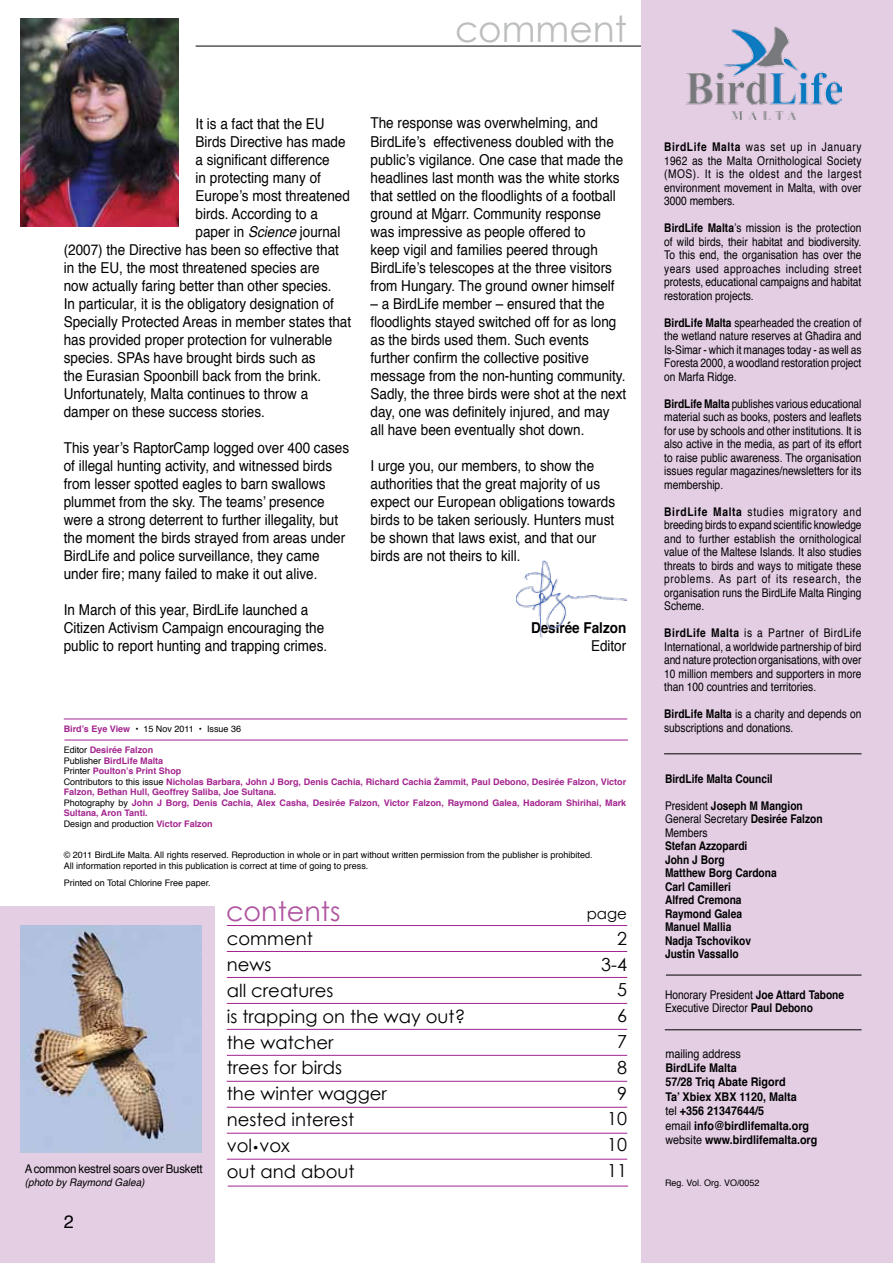
<style>
.page{position:relative;width:893px;height:1263px;background:#fff}
.page>*{position:absolute;margin:0;border:0;box-sizing:border-box;transform-origin:0 0}
.t1{font:36px "Century Gothic";color:#bcbec0}
.t2{font:27px "Century Gothic";color:#b055a0}
.t3{font:18px/25.8px "Century Gothic";color:#000}
.t4{font:18px "Helvetica";color:#000}
.t5{font:15px/18px "Helvetica";color:#000;scale:.9 1}
.t6{font:700 15px "Helvetica";color:#000;scale:.9 1}
.t7{font:15px "Century Gothic";color:#000}
.t8{font:12px/13.5px "Helvetica";color:#000;text-align:justify;scale:.85 1}
.t9{font:700 12px/13.5px "Helvetica";color:#000;scale:.85 1}
.t10{font:700 12px/14.4px "Helvetica";color:#000;scale:.9 1}
.t11{font:12px "Helvetica";color:#000;scale:.95 1}
.t12{font:12px "Helvetica";color:#000;scale:.9 1}
.t13{font:italic 10.5px "Helvetica";color:#000;scale:.95 1}
.t14{font:700 9px/10.5px "Helvetica";color:#a3238f}
.t15{font:9px/10.5px "Helvetica";color:#000}
.s1{font-style:italic}
.s2{font-weight:700;color:#a3238f}
.s3{font-weight:400;color:#000}
.s4{font-size:12px}
.s5{font-weight:700}
.s6{font-weight:400}
</style>
<div class="page">
<hr style="left:196px;top:46px;width:697px;height:1px;background:#000">
<div style="left:0;top:906px;width:215px;height:357px;background:#e4cee4"></div>
<div style="left:641px;top:0;width:252px;height:1263px;background:#e4cee4"></div>
<img style="left:686px;top:26px;width:156px;height:93px">
<hr style="left:665px;top:1029px;width:196px;height:1px;background:#000">
<hr style="left:64px;top:719px;width:563px;height:1px;background:#a3238f">
<hr style="left:64px;top:740px;width:564px;height:1px;background:#a3238f">
<hr style="left:664px;top:753px;width:197px;height:1px;background:#000">
<hr style="left:666px;top:975px;width:195px;height:1px;background:#000">
<img style="left:21px;top:19px;width:158px;height:207px">
<img style="left:20px;top:926px;width:182px;height:226px">
<img style="left:516px;top:560px;width:111px;height:77px">
<hr style="left:227px;top:925px;width:400px;height:1px;background:#a3238f">
<hr style="left:227px;top:977px;width:400px;height:1px;background:#a3238f">
<hr style="left:227px;top:1003px;width:400px;height:1px;background:#a3238f">
<hr style="left:227px;top:1029px;width:400px;height:1px;background:#a3238f">
<hr style="left:227px;top:1055px;width:400px;height:1px;background:#a3238f">
<hr style="left:227px;top:1081px;width:400px;height:1px;background:#a3238f">
<hr style="left:227px;top:1107px;width:400px;height:1px;background:#a3238f">
<hr style="left:227px;top:1133px;width:400px;height:1px;background:#a3238f">
<hr style="left:227px;top:1159px;width:400px;height:1px;background:#a3238f">
<hr style="left:227px;top:951px;width:400px;height:1px;background:#a3238f">
<hr style="left:228px;top:1186px;width:400px;height:1px;background:#a3238f">
<h1 class="t1" style="left:455px;top:7px;width:173px">comment</h1>
<p class="t5" style="left:196px;top:115px;width:145px">It is a fact that the EU</p>
<p class="t5" style="left:196px;top:133px;width:168px">Birds Directive has made</p>
<p class="t5" style="left:196px;top:151px;width:150px">a significant difference</p>
<p class="t5" style="left:196px;top:169px;width:141px">in protecting many of</p>
<p class="t5" style="left:196px;top:187px;width:173px">Europe’s most threatened</p>
<p class="t5" style="left:196px;top:205px;width:137px">birds. According to a</p>
<p class="t5" style="left:196px;top:223px;width:162px">paper in <span class="s1">Science</span> journal</p>
<p class="t5" style="left:64px;top:241px;width:307px">(2007) the Directive has been so effective that</p>
<p class="t5" style="left:64px;top:259px;width:286px">in the EU, the most threatened species are</p>
<p class="t5" style="left:64px;top:277px;width:299px">now actually faring better than other species.</p>
<p class="t5" style="left:64px;top:295px;width:302px">In particular, it is the obligatory designation of</p>
<p class="t5" style="left:64px;top:313px;width:321px">Specially Protected Areas in member states that</p>
<p class="t5" style="left:64px;top:331px;width:300px">has provided proper protection for vulnerable</p>
<p class="t5" style="left:64px;top:349px;width:281px">species. SPAs have brought birds such as</p>
<p class="t5" style="left:64px;top:367px;width:287px">the Eurasian Spoonbill back from the brink.</p>
<p class="t5" style="left:64px;top:385px;width:273px">Unfortunately, Malta continues to throw a</p>
<p class="t5" style="left:64px;top:403px;width:225px">damper on these success stories.</p>
<p class="t5" style="left:64px;top:439px;width:319px">This year’s RaptorCamp logged over 400 cases of illegal hunting activity, and witnessed birds from lesser spotted eagles to barn swallows plummet from the sky. The teams’ presence were a strong deterrent to further illegality, but the moment the birds strayed from areas under BirdLife and police surveillance, they came under fire; many failed to make it out alive.</p>
<p class="t5" style="left:64px;top:601px;width:294px">In March of this year, BirdLife launched a<br>Citizen Activism Campaign encouraging the public to report hunting and trapping crimes.</p>
<p class="t5" style="left:371px;top:115px;width:282px">The response was overwhelming, and BirdLife’s effectiveness doubled with the public’s vigilance. One case that made the headlines last month was the white storks that settled on the floodlights of a football ground at Mġarr. Community response was impressive as people offered to<br>keep vigil and families peered through BirdLife’s telescopes at the three visitors from Hungary. The ground owner himself</p>
<p class="t5" style="left:371px;top:295px;width:286px">– a BirdLife member – ensured that the floodlights stayed switched off for as long as the birds used them. Such events further confirm the collective positive message from the non-hunting community.<br>Sadly, the three birds were shot at the next day, one was definitely injured, and may all have been eventually shot down.</p>
<p class="t5" style="left:371px;top:457px;width:273px">I urge you, our members, to show the authorities that the great majority of us expect our European obligations towards birds to be taken seriously. Hunters must be shown that laws exist, and that our birds are not theirs to kill.</p>
<p class="t6" style="left:531px;top:616px;width:107px">Desirée Falzon</p>
<p class="t5" style="left:591px;top:637px;width:41px">Editor</p>
<p class="t15" style="left:64px;top:724px;width:179px"><span class="s2">Bird’s Eye View</span> • 15 Nov 2011 • Issue 36</p>
<p class="t14" style="left:64px;top:745px;width:564px"><span class="s3">Editor</span> Desirée Falzon<br><span class="s3">Publisher</span> BirdLife Malta<br><span class="s3">Printer</span> Poulton’s Print Shop<br><span class="s3">Contributors to this issue</span> Nicholas Barbara, John J Borg, Denis Cachia, Richard Cachia Żammit, Paul Debono, Desirée Falzon, Victor Falzon, Bethan Hull, Geoffrey Saliba, Joe Sultana.<br><span class="s3">Photography by</span> John J Borg, Denis Cachia, Alex Casha, Desirée Falzon, Victor Falzon, Raymond Galea, Hadoram Shirihai, Mark Sultana, Aron Tanti.<br><span class="s3">Design and production</span> Victor Falzon</p>
<p class="t15" style="left:64px;top:850px;width:530px">© 2011 BirdLife Malta. All rights reserved. Reproduction in whole or in part without written permission from the publisher is prohibited.<br>All information reported in this publication is correct at time of going to press.</p>
<p class="t15" style="left:64px;top:878px;width:148px">Printed on Total Chlorine Free paper.</p>
<h2 class="t2" style="left:226px;top:895px;width:116px">contents</h2>
<p class="t7" style="left:587px;top:904px;width:42px">page</p>
<p class="t3" style="left:601px;top:925px;width:27px;text-align:right">2<br>3-4<br>5<br>6<br>7<br>8<br>9<br>10<br>10</p>
<p class="t3" style="left:227px;top:926px;width:240px">comment<br>news<br>all creatures<br>is trapping on the way out? the watcher<br>trees for birds<br>the winter wagger<br>nested interest<br>vol<span class="s4">•</span>vox<br>out and about</p>
<p class="t11" style="left:25px;top:1159px;width:189px">A common kestrel soars over Buskett</p>
<p class="t3" style="left:607px;top:1157px;width:21px">11</p>
<p class="t13" style="left:25px;top:1174px;width:128px">(photo by Raymond Galea)</p>
<p class="t4" style="left:64px;top:1207px;width:12px">2</p>
<p class="t8" style="left:664px;top:140px;width:234px"><span class="s5">BirdLife Malta</span> was set up in January 1962 as the Malta Ornithological Society (MOS). It is the oldest and the largest environment movement in Malta, with over 3000 members.</p>
<p class="t8" style="left:664px;top:221px;width:234px"><span class="s5">BirdLife Malta</span>’s mission is the protection of wild birds, their habitat and biodiversity.<br>To this end, the organisation has over the years used approaches including street protests, educational campaigns and habitat restoration projects.</p>
<p class="t8" style="left:664px;top:316px;width:234px"><span class="s5">BirdLife Malta</span> spearheaded the creation of the wetland nature reserves at Għadira and Is-Simar - which it manages today - as well as Foresta 2000, a woodland restoration project on Marfa Ridge.</p>
<p class="t8" style="left:664px;top:397px;width:234px"><span class="s5">BirdLife Malta</span> publishes various educational material such as books, posters and leaflets for use by schools and other institutions. It is also active in the media, as part of its effort to raise public awareness. The organisation issues regular magazines/newsletters for its membership.</p>
<p class="t8" style="left:664px;top:505px;width:234px"><span class="s5">BirdLife Malta</span> studies migratory and breeding birds to expand scientific knowledge and to further establish the ornithological value of the Maltese Islands. It also studies threats to birds and ways to mitigate these problems. As part of its research, the organisation runs the BirdLife Malta Ringing Scheme.</p>
<p class="t8" style="left:664px;top:626px;width:234px"><span class="s5">BirdLife Malta</span> is a Partner of BirdLife International, a worldwide partnership of bird and nature protection organisations, with over 10 million members and supporters in more than 100 countries and territories.</p>
<p class="t8" style="left:664px;top:707px;width:234px"><span class="s5">BirdLife Malta</span> is a charity and depends on subscriptions and donations.</p>
<p class="t9" style="left:665px;top:772px;width:128px">BirdLife Malta Council</p>
<p class="t8" style="left:665px;top:799px;width:187px;text-align:left">President <span class="s5">Joseph M Mangion<br></span>General Secretary <span class="s5">Desirée Falzon<br></span>Members</p>
<p class="t9" style="left:665px;top:840px;width:133px">Stefan Azzopardi<br>John J Borg<br>Matthew Borg Cardona<br>Carl Camilleri<br>Alfred Cremona<br>Raymond Galea<br>Manuel Mallia<br>Nadja Tschovikov<br>Justin Vassallo</p>
<p class="t8" style="left:665px;top:988px;width:212px">Honorary President <span class="s5">Joe Attard Tabone<br></span>Executive Director <span class="s5">Paul Debono</span></p>
<p class="t12" style="left:665px;top:1044px;width:86px">mailing address</p>
<p class="t10" style="left:665px;top:1061px;width:170px">BirdLife Malta<br>57/28 Triq Abate Rigord<br>Ta’ Xbiex XBX 1120, Malta<br><span class="s6">tel</span> +356 21347644/5<br><span class="s6">email</span> info@birdlifemalta.org <span class="s6">website</span> www.birdlifemalta.org</p>
<p class="t15" style="left:665px;top:1177px;width:96px">Reg. Vol. Org. VO/0052</p>
</div>
